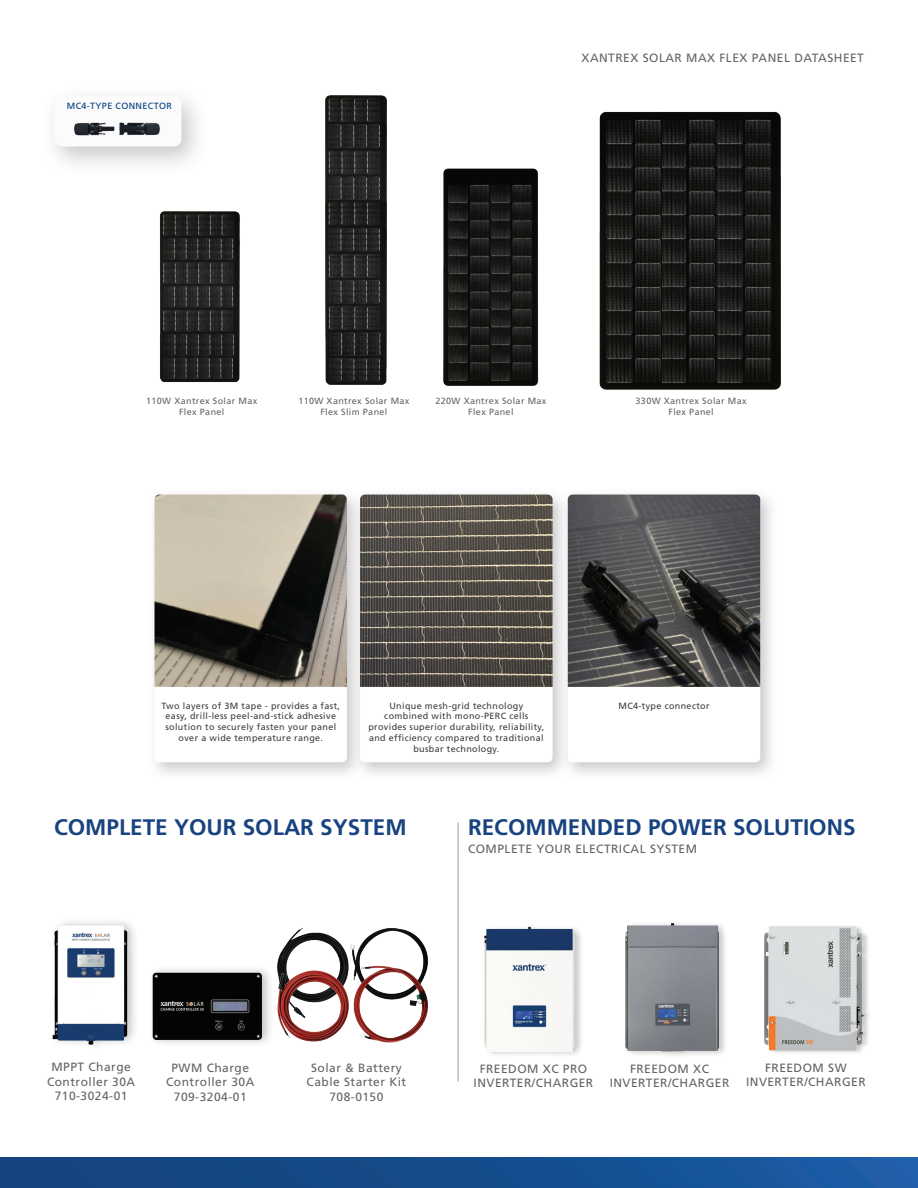
<style>
.page{position:relative;width:918px;height:1188px;background:#fff}
.page>*{position:absolute;margin:0;border:0;box-sizing:border-box;transform-origin:0 0}
.t1{font:700 22.5px "Frutiger LT Std";color:#184380}
.t2{font:12px/14.4px "Frutiger LT Std";letter-spacing:.04em;color:#646464;text-align:center}
.t3{font:9px/10.8px "Frutiger LT Std";letter-spacing:.04em;color:#3b3c3c;text-align:center}
.t4{font:9px/10.8px "Frutiger LT Std";letter-spacing:.04em;color:#646464;text-align:center}
.t5{font:9px "Frutiger LT Std";letter-spacing:.04em;color:#014081}
</style>
<div class="page">
<div style="left:0;top:1157px;width:918px;height:31px;background:linear-gradient(to right,#144079,#1a5ca4)"></div>
<img style="left:160px;top:211px;width:80px;height:172px">
<div style="left:624px;top:919px;width:105px;height:139px;background:#646464;opacity:.35"></div>
<img style="left:626px;top:923px;width:93px;height:129px">
<img style="left:764px;top:926px;width:105px;height:127px">
<div style="left:41px;top:85px;width:168px;height:91px;background:#646464;opacity:.35"></div>
<div style="left:54px;top:96px;width:127px;height:51px;background:#fbfbfc;border-radius:7px"></div>
<img style="left:66px;top:85px;width:97px;height:89px">
<img style="left:325px;top:96px;width:62px;height:289px">
<div style="left:483px;top:923px;width:101px;height:135px;background:#646464;opacity:.35"></div>
<img style="left:483px;top:926px;width:93px;height:129px">
<hr style="left:457px;top:822px;width:2px;height:259px;background:#bcbdc0">
<img style="left:52px;top:922px;width:83px;height:124px">
<img style="left:119px;top:956px;width:151px;height:90px">
<img style="left:355px;top:928px;width:73px;height:115px">
<img style="left:277px;top:928px;width:78px;height:39px">
<img style="left:277px;top:967px;width:78px;height:75px">
<img style="left:443px;top:168px;width:96px;height:218px">
<img style="left:599px;top:111px;width:182px;height:279px">
<div style="left:146px;top:487px;width:219px;height:295px;background:#646464;opacity:.35"></div>
<div style="left:154px;top:495px;width:193px;height:267px;background:#fff;border-radius:5px"></div>
<img style="left:154px;top:495px;width:193px;height:192px">
<div style="left:352px;top:487px;width:219px;height:295px;background:#646464;opacity:.35"></div>
<div style="left:360px;top:495px;width:193px;height:267px;background:#fff;border-radius:5px"></div>
<img style="left:360px;top:495px;width:193px;height:192px">
<div style="left:560px;top:487px;width:218px;height:295px;background:#646464;opacity:.35"></div>
<div style="left:568px;top:495px;width:192px;height:267px;background:#fff;border-radius:5px"></div>
<img style="left:568px;top:495px;width:192px;height:192px">
<p class="t5" style="left:67px;top:101px;width:107px">MC4-TYPE CONNECTOR</p>
<h2 class="t2" style="left:582px;top:51px;width:284px">XANTREX SOLAR MAX FLEX PANEL DATASHEET</h2>
<p class="t4" style="left:146px;top:396px;width:113px">110W Xantrex Solar Max<br>Flex Panel</p>
<p class="t4" style="left:435px;top:396px;width:113px">220W Xantrex Solar Max<br>Flex Panel</p>
<p class="t4" style="left:298px;top:396px;width:113px">110W Xantrex Solar Max<br>Flex Slim Panel</p>
<p class="t4" style="left:636px;top:396px;width:113px">330W Xantrex Solar Max<br>Flex Panel</p>
<p class="t3" style="left:162px;top:700px;width:180px">Two layers of 3M tape - provides a fast, easy, drill-less peel-and-stick adhesive solution to securely fasten your panel over a wide temperature range.</p>
<p class="t3" style="left:389px;top:700px;width:135px">Unique mesh-grid technology</p>
<p class="t3" style="left:618px;top:700px;width:93px">MC4-type connector</p>
<p class="t3" style="left:368px;top:711px;width:177px">combined with mono-PERC cells provides superior durability, reliability, and efficiency compared to traditional busbar technology.</p>
<h1 class="t1" style="left:54px;top:814px;width:354px">COMPLETE YOUR SOLAR SYSTEM</h1>
<h1 class="t1" style="left:468px;top:814px;width:389px">RECOMMENDED POWER SOLUTIONS</h1>
<h2 class="t2" style="left:468px;top:842px;width:231px">COMPLETE YOUR ELECTRICAL SYSTEM</h2>
<h2 class="t2" style="left:47px;top:1060px;width:90px">MPPT Charge<br>Controller 30A<br>710-3024-01</h2>
<h2 class="t2" style="left:166px;top:1060px;width:90px">PWM Charge<br>Controller 30A<br>709-3204-01</h2>
<h2 class="t2" style="left:307px;top:1060px;width:101px">Solar &amp; Battery<br>Cable Starter Kit<br>708-0150</h2>
<h2 class="t2" style="left:474px;top:1061px;width:121px">FREEDOM XC PRO<br>INVERTER/CHARGER</h2>
<h2 class="t2" style="left:610px;top:1061px;width:121px">FREEDOM XC<br>INVERTER/CHARGER</h2>
<h2 class="t2" style="left:746px;top:1060px;width:121px">FREEDOM SW<br>INVERTER/CHARGER</h2>
</div>
